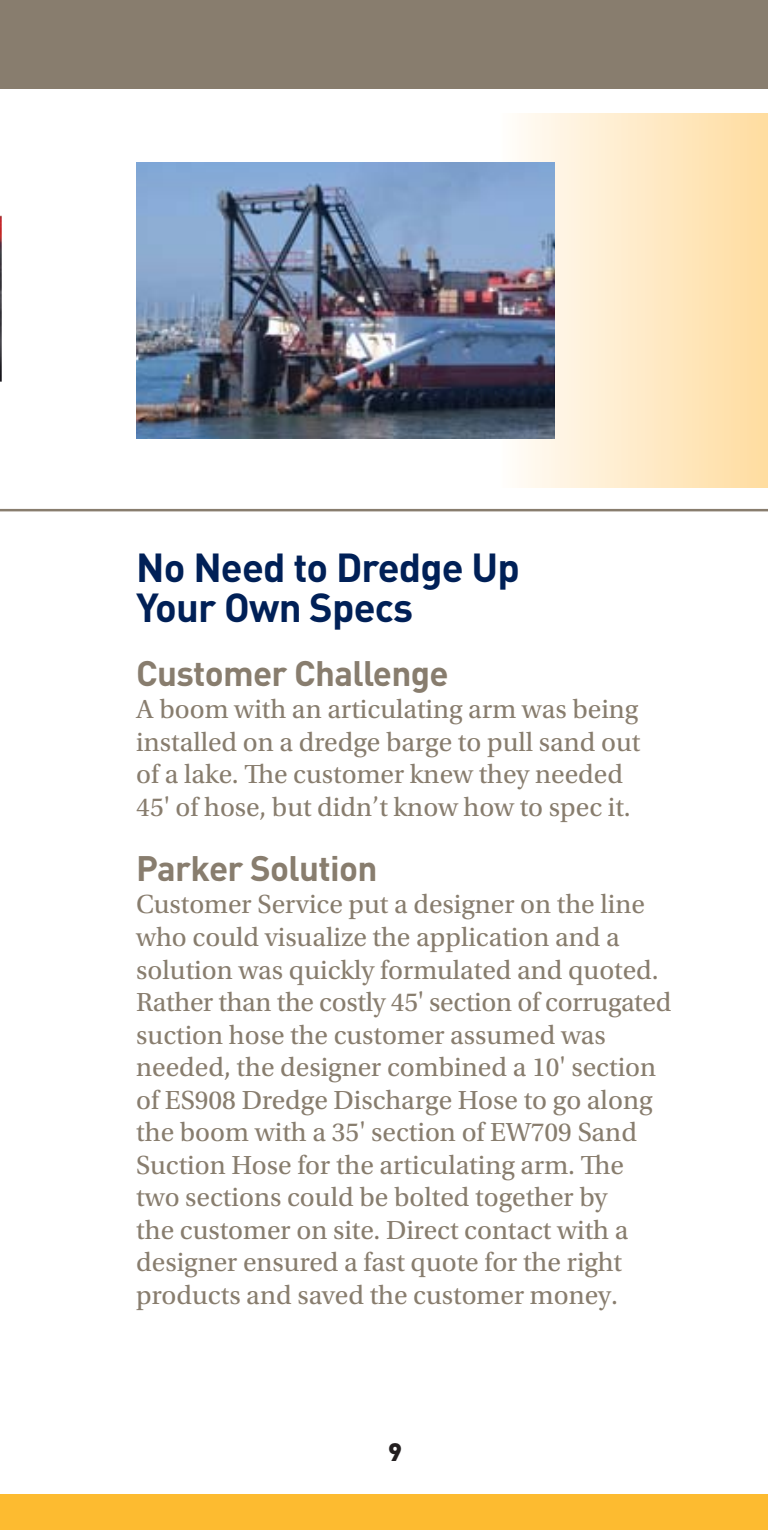
<style>
.page{position:relative;width:768px;height:1530px;background:#fff}
.page>*{position:absolute;margin:0;border:0;box-sizing:border-box;transform-origin:0 0}
.t1{font:700 40px/40px "DINOT";letter-spacing:-.02em;color:#002057}
.t2{font:700 35px "DINOT";letter-spacing:-.02em;color:#887d6e}
.t3{font:27.5px/32.5px "Utopia Std";color:#887d6e}
.t4{font:900 25px "DIN";color:#231f20}
</style>
<div class="page">
<div style="left:500px;top:113px;width:268px;height:374px;background:linear-gradient(to right,#fcfaf8,#ffdd9f)"></div>
<img style="left:136px;top:162px;width:418px;height:276px">
<div style="left:0;top:0;width:768px;height:89px;background:#887d6e"></div>
<div style="left:0;top:1494px;width:768px;height:36px;background:#fdbb30"></div>
<hr style="left:0;top:509px;width:768px;height:2px;background:#887d6e">
<img style="left:0;top:216px;width:1px;height:166px">
<h1 class="t1" style="left:136px;top:553px;width:385px">No Need to Dredge Up<br>Your Own Specs</h1>
<p class="t2" style="left:136px;top:661px;width:314px">Customer Challenge</p>
<p class="t3" style="left:136px;top:696px;width:505px">A boom with an articulating arm was being installed on a dredge barge to pull sand out of a lake. The customer knew they needed 45' of hose, but didn’t know how to spec it.</p>
<p class="t2" style="left:136px;top:856px;width:243px">Parker Solution</p>
<p class="t3" style="left:136px;top:891px;width:536px">Customer Service put a designer on the line who could visualize the application and a solution was quickly formulated and quoted.<br>Rather than the costly 45' section of corrugated suction hose the customer assumed was needed, the designer combined a 10' section of ES908 Dredge Discharge Hose to go along the boom with a 35' section of EW709 Sand Suction Hose for the articulating arm. The two sections could be bolted together by<br>the customer on site. Direct contact with a designer ensured a fast quote for the right products and saved the customer money.</p>
<p class="t4" style="left:388px;top:1443px;width:15px">9</p>
</div>
